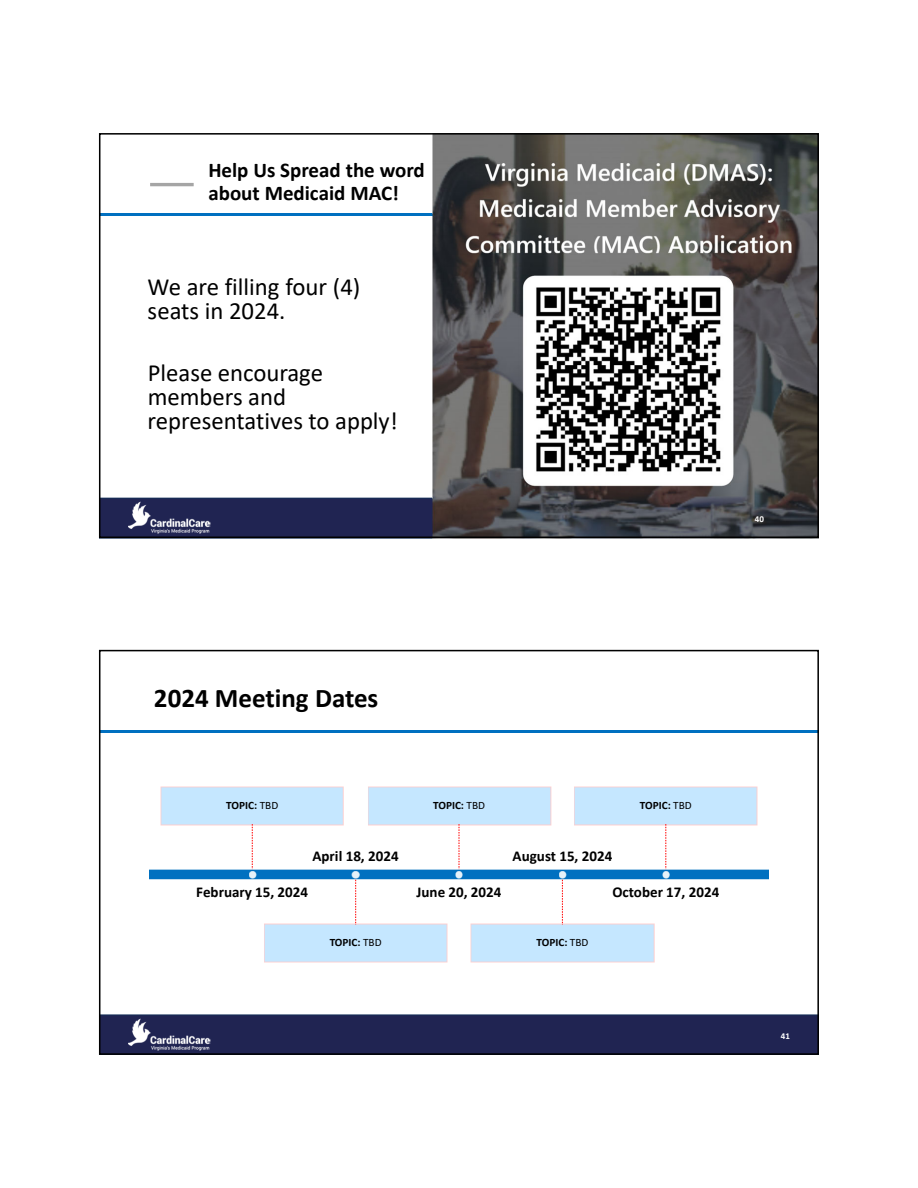
<style>
.page{position:relative;width:918px;height:1188px;background:#fff}
.page>*{position:absolute;margin:0;border:0;box-sizing:border-box;transform-origin:0 0}
.t1{font:700 27px "Calibri";color:#000}
.t2{font:24.75px/23.7px "Calibri";color:#000}
.t3{font:700 21px/22.6px "Calibri";color:#000}
.t4{font:700 15px "Calibri";color:#000}
.t5{font:700 11.25px "Calibri";color:#000}
.t6{font:700 9px "Calibri";color:#fff}
.s1{font-weight:400}
</style>
<div class="page">
<div style="left:99px;top:498px;width:720px;height:40px;background:#202452"></div>
<hr style="left:99px;top:214px;width:720px;height:2px;background:#0070c0">
<img style="left:128px;top:501px;width:83px;height:32px">
<hr style="left:150px;top:183px;width:44px;height:3px;background:#a5a5a5">
<img style="left:432px;top:136px;width:384px;height:399px">
<div style="left:99px;top:133px;width:720px;height:405px;border:2px solid #000"></div>
<div style="left:99px;top:1015px;width:720px;height:40px;background:#202452"></div>
<hr style="left:99px;top:730px;width:720px;height:3px;background:#0070c0">
<img style="left:128px;top:1018px;width:83px;height:32px">
<div style="left:148px;top:869px;width:622px;height:11px;background:#0070c0"></div>
<img style="left:160px;top:786px;width:184px;height:39px">
<img style="left:264px;top:924px;width:184px;height:39px">
<svg style="left:248px;top:824px;width:8px;height:54px"></svg>
<svg style="left:352px;top:871px;width:7px;height:54px"></svg>
<img style="left:368px;top:786px;width:183px;height:39px">
<img style="left:471px;top:924px;width:183px;height:39px">
<svg style="left:455px;top:824px;width:8px;height:54px"></svg>
<svg style="left:559px;top:871px;width:7px;height:54px"></svg>
<img style="left:574px;top:786px;width:184px;height:39px">
<svg style="left:662px;top:824px;width:8px;height:54px"></svg>
<div style="left:99px;top:650px;width:720px;height:405px;border:2px solid #000"></div>
<p class="t3" style="left:208px;top:161px;width:218px">Help Us Spread the word about Medicaid MAC!</p>
<p class="t2" style="left:148px;top:277px;width:214px">We are filling four (4) seats in 2024.</p>
<p class="t2" style="left:148px;top:363px;width:252px">Please encourage members and representatives to apply!</p>
<p class="t6" style="left:755px;top:516px;width:11px">40</p>
<p class="t1" style="left:154px;top:687px;width:226px">2024 Meeting Dates</p>
<p class="t5" style="left:226px;top:800px;width:54px">TOPIC: <span class="s1">TBD</span></p>
<p class="t5" style="left:433px;top:800px;width:54px">TOPIC: <span class="s1">TBD</span></p>
<p class="t5" style="left:640px;top:800px;width:54px">TOPIC: <span class="s1">TBD</span></p>
<p class="t4" style="left:312px;top:849px;width:88px">April 18, 2024</p>
<p class="t4" style="left:513px;top:849px;width:101px">August 15, 2024</p>
<p class="t4" style="left:196px;top:885px;width:113px">February 15, 2024</p>
<p class="t4" style="left:417px;top:885px;width:87px">June 20, 2024</p>
<p class="t4" style="left:612px;top:885px;width:108px">October 17, 2024</p>
<p class="t5" style="left:330px;top:938px;width:54px">TOPIC: <span class="s1">TBD</span></p>
<p class="t5" style="left:536px;top:938px;width:54px">TOPIC: <span class="s1">TBD</span></p>
<p class="t6" style="left:781px;top:1032px;width:11px">41</p>
</div>
